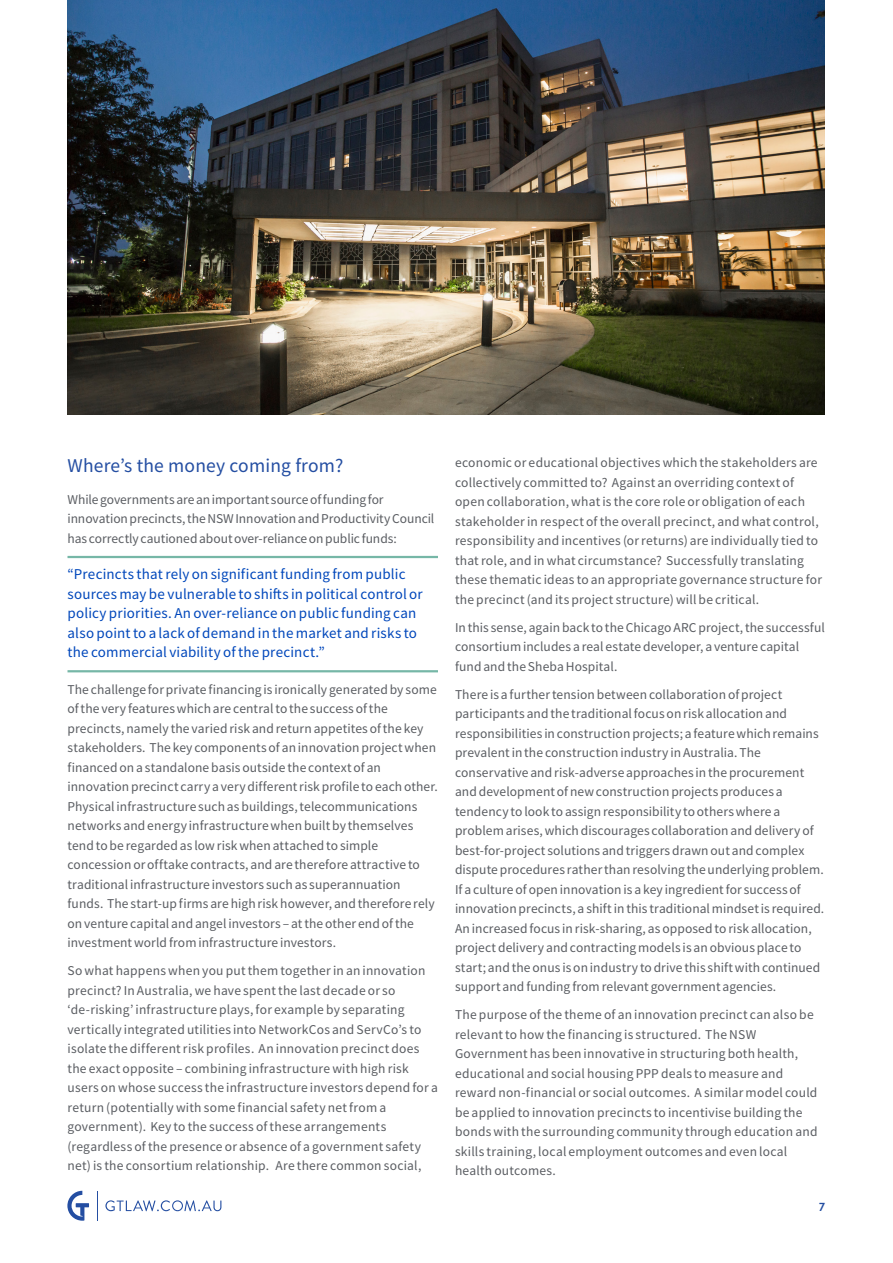
<style>
.page{position:relative;width:893px;height:1263px;background:#fff}
.page>*{position:absolute;margin:0;border:0;box-sizing:border-box;transform-origin:0 0}
.Primary_paragraph_Po{font:19.5px "Source Sans Pro";letter-spacing:.01em;color:#244ea2}
.pull_out_paragraph{font:15px/19.5px "Source Sans Pro";letter-spacing:.01em;color:#0047bb}
.Body_copy_Pos{font:13.5px/19.5px "Source Sans Pro";letter-spacing:.01em;color:#5a5d62}
.t1{font:700 12px "Brandon Grotesque";color:#244ea2}
</style>
<div class="page">
<svg style="left:67px;top:1191px;width:22px;height:30px"></svg>
<hr style="left:97px;top:1191px;width:1px;height:30px;background:#244ea2">
<svg style="left:105px;top:1200px;width:116px;height:11px"></svg>
<hr style="left:68px;top:556px;width:370px;height:2px;background:#76b7a7">
<hr style="left:68px;top:670px;width:370px;height:2px;background:#76b7a7">
<img style="left:68px;top:0;width:757px;height:415px">
<p class="Primary_paragraph_Po" style="left:68px;top:453px;width:277px">Where’s the money coming from?</p>
<p class="Body_copy_Pos" style="left:68px;top:490px;width:368px">While governments are an important source of funding for innovation precincts, the NSW Innovation and Productivity Council has correctly cautioned about over-reliance on public funds:</p>
<p class="pull_out_paragraph" style="left:68px;top:565px;width:357px">“Precincts that rely on significant funding from public sources may be vulnerable to shifts in political control or policy priorities. An over-reliance on public funding can also point to a lack of demand in the market and risks to the commercial viability of the precinct.”</p>
<p class="Body_copy_Pos" style="left:68px;top:680px;width:372px">The challenge for private financing is ironically generated by some of the very features which are central to the success of the precincts, namely the varied risk and return appetites of the key stakeholders. The key components of an innovation project when financed on a standalone basis outside the context of an innovation precinct carry a very different risk profile to each other.<br>Physical infrastructure such as buildings, telecommunications networks and energy infrastructure when built by themselves tend to be regarded as low risk when attached to simple concession or offtake contracts, and are therefore attractive to traditional infrastructure investors such as superannuation funds. The start-up firms are high risk however, and therefore rely on venture capital and angel investors – at the other end of the investment world from infrastructure investors.</p>
<p class="Body_copy_Pos" style="left:68px;top:961px;width:372px">So what happens when you put them together in an innovation precinct? In Australia, we have spent the last decade or so ‘de-risking’ infrastructure plays, for example by separating vertically integrated utilities into NetworkCos and ServCo’s to isolate the different risk profiles. An innovation precinct does the exact opposite – combining infrastructure with high risk users on whose success the infrastructure investors depend for a return (potentially with some financial safety net from a government). Key to the success of these arrangements (regardless of the presence or absence of a government safety net) is the consortium relationship. Are there common social,</p>
<p class="Body_copy_Pos" style="left:455px;top:453px;width:369px">economic or educational objectives which the stakeholders are collectively committed to? Against an overriding context of open collaboration, what is the core role or obligation of each stakeholder in respect of the overall precinct, and what control, responsibility and incentives (or returns) are individually tied to that role, and in what circumstance? Successfully translating these thematic ideas to an appropriate governance structure for the precinct (and its project structure) will be critical.</p>
<p class="Body_copy_Pos" style="left:455px;top:617px;width:371px">In this sense, again back to the Chicago ARC project, the successful consortium includes a real estate developer, a venture capital fund and the Sheba Hospital.</p>
<p class="Body_copy_Pos" style="left:455px;top:684px;width:371px">There is a further tension between collaboration of project participants and the traditional focus on risk allocation and responsibilities in construction projects; a feature which remains prevalent in the construction industry in Australia. The conservative and risk-adverse approaches in the procurement and development of new construction projects produces a tendency to look to assign responsibility to others where a problem arises, which discourages collaboration and delivery of best-for-project solutions and triggers drawn out and complex dispute procedures rather than resolving the underlying problem.<br>If a culture of open innovation is a key ingredient for success of innovation precincts, a shift in this traditional mindset is required.<br>An increased focus in risk-sharing, as opposed to risk allocation, project delivery and contracting models is an obvious place to start; and the onus is on industry to drive this shift with continued support and funding from relevant government agencies.</p>
<p class="Body_copy_Pos" style="left:455px;top:1005px;width:364px">The purpose of the theme of an innovation precinct can also be relevant to how the financing is structured. The NSW Government has been innovative in structuring both health, educational and social housing PPP deals to measure and reward non-financial or social outcomes. A similar model could be applied to innovation precincts to incentivise building the bonds with the surrounding community through education and skills training, local employment outcomes and even local health outcomes.</p>
<p class="t1" style="left:819px;top:1199px;width:7px">7</p>
</div>
